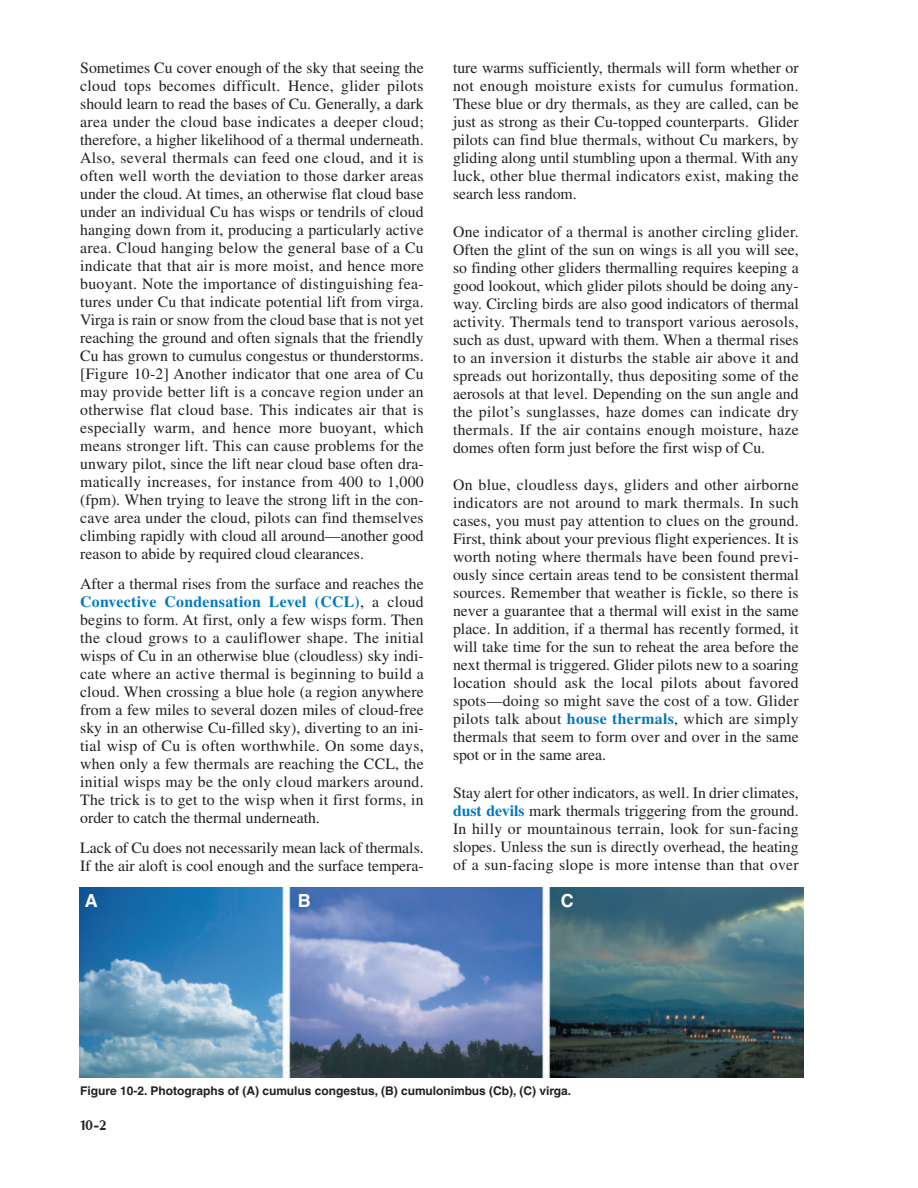
<style>
.page{position:relative;width:918px;height:1188px;background:#fff}
.page>*{position:absolute;margin:0;border:0;box-sizing:border-box;transform-origin:0 0}
.t1{font:700 18px "Helvetica";color:#fff}
.t2{font:15.75px/18px "Times";color:#231f20;text-align:justify}
.t3{font:15.75px "Rubino Sans ICG Fill";color:#231f20}
.t4{font:700 12px "Helvetica";color:#231f20}
.s1{font-weight:700;color:#0079c2}
</style>
<div class="page">
<img style="left:80px;top:887px;width:723px;height:190px">
<p class="t2" style="left:80px;top:60px;width:345px">Sometimes Cu cover enough of the sky that seeing the cloud tops becomes difficult. Hence, glider pilots should learn to read the bases of Cu. Generally, a dark area under the cloud base indicates a deeper cloud; therefore, a higher likelihood of a thermal underneath.<br>Also, several thermals can feed one cloud, and it is often well worth the deviation to those darker areas under the cloud. At times, an otherwise flat cloud base under an individual Cu has wisps or tendrils of cloud hanging down from it, producing a particularly active area. Cloud hanging below the general base of a Cu indicate that that air is more moist, and hence more buoyant. Note the importance of distinguishing fea&shy;tures under Cu that indicate potential lift from virga.<br>Virga is rain or snow from the cloud base that is not yet reaching the ground and often signals that the friendly Cu has grown to cumulus congestus or thunderstorms. [Figure 10-2] Another indicator that one area of Cu may provide better lift is a concave region under an otherwise flat cloud base. This indicates air that is especially warm, and hence more buoyant, which means stronger lift. This can cause problems for the unwary pilot, since the lift near cloud base often dra&shy;matically increases, for instance from 400 to 1,000 (fpm). When trying to leave the strong lift in the con&shy;cave area under the cloud, pilots can find themselves climbing rapidly with cloud all around—another good reason to abide by required cloud clearances.</p>
<p class="t2" style="left:80px;top:576px;width:345px">After a thermal rises from the surface and reaches the <span class="s1">Convective Condensation Level (CCL)</span>, a cloud begins to form. At first, only a few wisps form. Then the cloud grows to a cauliflower shape. The initial wisps of Cu in an otherwise blue (cloudless) sky indi&shy;cate where an active thermal is beginning to build a cloud. When crossing a blue hole (a region anywhere from a few miles to several dozen miles of cloud-free sky in an otherwise Cu-filled sky), diverting to an ini&shy;tial wisp of Cu is often worthwhile. On some days, when only a few thermals are reaching the CCL, the initial wisps may be the only cloud markers around.<br>The trick is to get to the wisp when it first forms, in order to catch the thermal underneath.</p>
<p class="t2" style="left:80px;top:840px;width:345px">Lack of Cu does not necessarily mean lack of thermals.<br>If the air aloft is cool enough and the surface tempera-</p>
<p class="t2" style="left:453px;top:60px;width:347px">ture warms sufficiently, thermals will form whether or not enough moisture exists for cumulus formation.<br>These blue or dry thermals, as they are called, can be just as strong as their Cu-topped counterparts. Glider pilots can find blue thermals, without Cu markers, by gliding along until stumbling upon a thermal. With any luck, other blue thermal indicators exist, making the search less random.</p>
<p class="t2" style="left:453px;top:224px;width:347px">One indicator of a thermal is another circling glider.<br>Often the glint of the sun on wings is all you will see, so finding other gliders thermalling requires keeping a good lookout, which glider pilots should be doing any&shy;way. Circling birds are also good indicators of thermal activity. Thermals tend to transport various aerosols, such as dust, upward with them. When a thermal rises to an inversion it disturbs the stable air above it and spreads out horizontally, thus depositing some of the aerosols at that level. Depending on the sun angle and the pilot’s sunglasses, haze domes can indicate dry thermals. If the air contains enough moisture, haze domes often form just before the first wisp of Cu.</p>
<p class="t2" style="left:453px;top:477px;width:347px">On blue, cloudless days, gliders and other airborne indicators are not around to mark thermals. In such cases, you must pay attention to clues on the ground.<br>First, think about your previous flight experiences. It is worth noting where thermals have been found previ&shy;ously since certain areas tend to be consistent thermal sources. Remember that weather is fickle, so there is never a guarantee that a thermal will exist in the same place. In addition, if a thermal has recently formed, it will take time for the sun to reheat the area before the next thermal is triggered. Glider pilots new to a soaring location should ask the local pilots about favored spots—doing so might save the cost of a tow. Glider pilots talk about <span class="s1">house thermals</span>, which are simply thermals that seem to form over and over in the same spot or in the same area.</p>
<p class="t2" style="left:453px;top:785px;width:347px">Stay alert for other indicators, as well. In drier climates, <span class="s1">dust devils</span> mark thermals triggering from the ground.<br>In hilly or mountainous terrain, look for sun-facing slopes. Unless the sun is directly overhead, the heating of a sun-facing slope is more intense than that over</p>
<p class="t1" style="left:85px;top:894px;width:14px">A</p>
<p class="t1" style="left:298px;top:894px;width:14px">B</p>
<p class="t1" style="left:561px;top:894px;width:14px">C</p>
<p class="t4" style="left:80px;top:1087px;width:493px">Figure 10-2. Photographs of (A) cumulus congestus, (B) cumulonimbus (Cb), (C) virga.</p>
<p class="t3" style="left:80px;top:1120px;width:28px">10-2</p>
</div>
